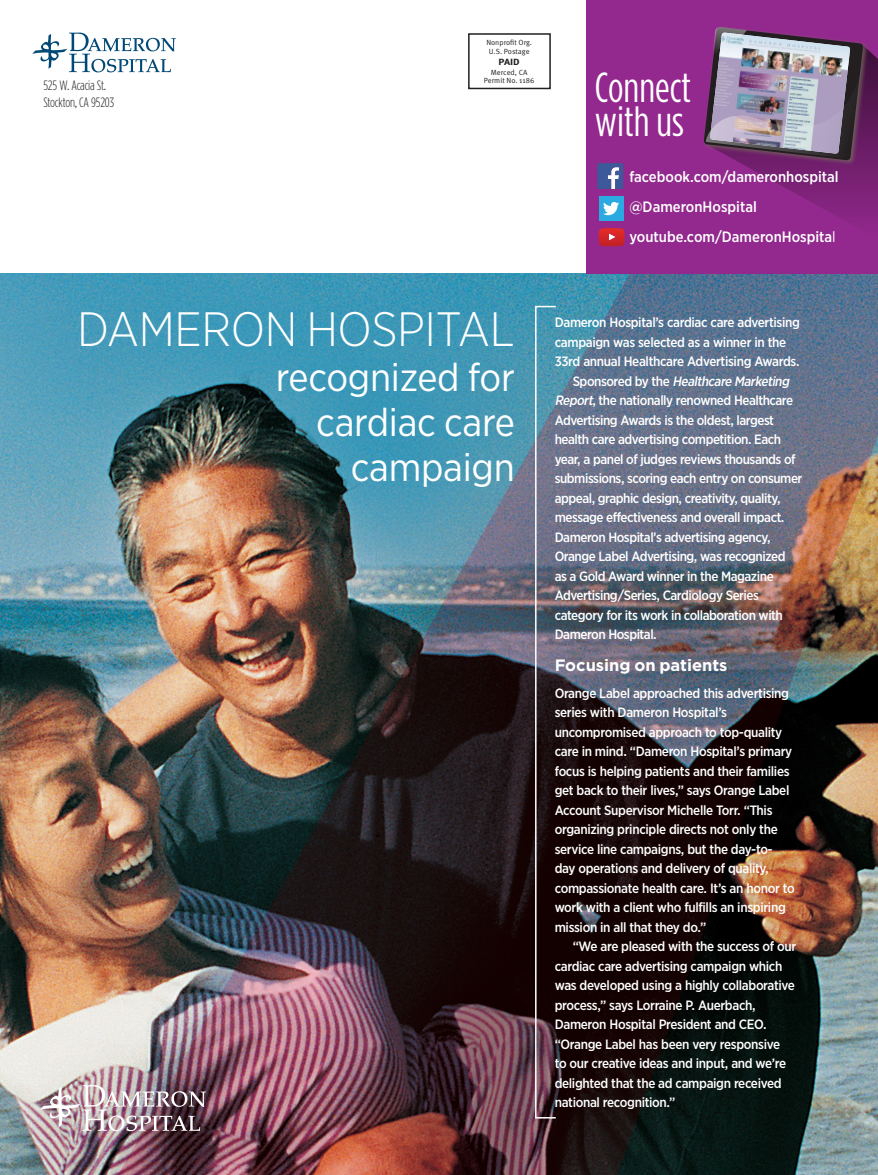
<style>
.page{position:relative;width:878px;height:1175px;background:#fff}
.page>*{position:absolute;margin:0;border:0;box-sizing:border-box;transform-origin:0 0}
._1_head_Bold_dam_res{font:300 48.15px "Gotham Narrow";letter-spacing:-.01em;color:#fff}
.t1{font:42px/34.5px "Gotham Condensed";color:#fff}
._1_head_Bold_dam_res-2{font:39.3px/45px "Gotham Narrow";letter-spacing:-.005em;color:#fff;text-align:right}
._3_breaker_dam{font:700 16.5px "Gotham";color:#fff}
.t2{font:500 15px "Gotham Narrow";color:#fff}
._3_body_news_dam{font:500 13.5px/19.5px "Gotham Narrow";letter-spacing:-.035em;color:#fff}
._3_body_news_no_inde{font:500 13.5px/19.5px "Gotham Narrow";letter-spacing:-.025em;color:#fff}
._3_body_news_dam-2{font:300 13.5px "Gotham Condensed";letter-spacing:-.015em;color:#231f20}
.t3{font:700 9px "Meta OT";color:#231f20;scale:1.15 1}
.t4{font:7.5px/8.4px "Meta OT Norm";color:#231f20;text-align:center}
.s1{font-weight:400}
.s2{font-style:italic}
</style>
<div class="page">
<img style="left:0;top:274px;width:878px;height:900px">
<div style="left:586px;top:0;width:292px;height:274px;background:#93298e"></div>
<svg style="left:32px;top:32px;width:144px;height:40px"></svg>
<div style="left:468px;top:33px;width:82px;height:56px;border:2px solid #231f20"></div>
<img style="left:703px;top:27px;width:174px;height:189px">
<div style="left:535px;top:306px;width:21px;height:812px;border:2px solid #fff"></div>
<img style="left:40px;top:1085px;width:166px;height:46px">
<svg style="left:597px;top:163px;width:26px;height:26px"></svg>
<div style="left:598px;top:196px;width:25px;height:25px;background:#2aaae1"></div>
<svg style="left:603px;top:202px;width:16px;height:13px"></svg>
<svg style="left:598px;top:228px;width:26px;height:18px"></svg>
<p class="_3_body_news_dam-2" style="left:43px;top:78px;width:65px">525 W. Acacia St.</p>
<p class="_3_body_news_dam-2" style="left:43px;top:94px;width:73px">Stockton, CA 95203</p>
<p class="t4" style="left:486px;top:38px;width:47px">Nonprofit Org.<br>U.S. Postage</p>
<p class="t3" style="left:498px;top:56px;width:20px">PAID</p>
<p class="t4" style="left:484px;top:68px;width:52px">Merced, CA<br>Permit No. 1186</p>
<p class="t1" style="left:594px;top:69px;width:98px">Connect with us</p>
<p class="t2" style="left:629px;top:167px;width:211px">facebook.com/dameronhospital</p>
<p class="t2" style="left:629px;top:197px;width:129px">@DameronHospital</p>
<p class="t2" style="left:629px;top:227px;width:208px">youtube.com/DameronHospita<span class="s1">l</span></p>
<p class="_1_head_Bold_dam_res" style="left:77px;top:300px;width:439px">DAMERON HOSPITAL</p>
<p class="_1_head_Bold_dam_res-2" style="left:276px;top:354px;width:240px">recognized for cardiac care campaign</p>
<p class="_3_body_news_no_inde" style="left:554px;top:312px;width:247px">Dameron Hospital’s cardiac care advertising campaign was selected as a winner in the<br>33rd annual Healthcare Advertising Awards.</p>
<p class="_3_body_news_dam" style="left:554px;top:371px;width:249px;text-indent:18px">S p o n s o r e d by t h e <span class="s2">Healthcare Marketing Report</span>, the nationally renowned Healthcare Advertising Awards is the oldest, largest health care advertising competition. Each year, a panel of judges reviews thousands of submissions, scoring each entry on consumer appeal, graphic design, creativity, quality, message effectiveness and overall impact.<br>Dameron Hospital’s advertising agency, Orange Label Advertising, was recognized<br>as a Gold Award winner in the Magazine Advertising/Series, Cardiology Series category for its work in collaboration with Dameron Hospital.</p>
<p class="_3_breaker_dam" style="left:554px;top:654px;width:174px">Focusing on patients</p>
<p class="_3_body_news_no_inde" style="left:554px;top:683px;width:241px">Orange Label approached this advertising series with Dameron Hospital’s uncompromised approach to top-quality care in mind. “Dameron Hospital’s primary focus is helping patients and their families get back to their lives,” says Orange Label Account Supervisor Michelle Torr. “This organizing principle directs not only the service line campaigns, but the day-to&shy;day operations and delivery of quality, compassionate health care. It’s an honor to work with a client who fulfills an inspiring mission in all that they do.”</p>
<p class="_3_body_news_dam" style="left:554px;top:936px;width:243px;text-indent:18px">“We are pleased with the success of our cardiac care advertising campaign which was developed using a highly collaborative process,” says Lorraine P. Auerbach, Dameron Hospital President and CEO. “Orange Label has been very responsive<br>to our creative ideas and input, and we’re delighted that the ad campaign received national recognition.”</p>
</div>
